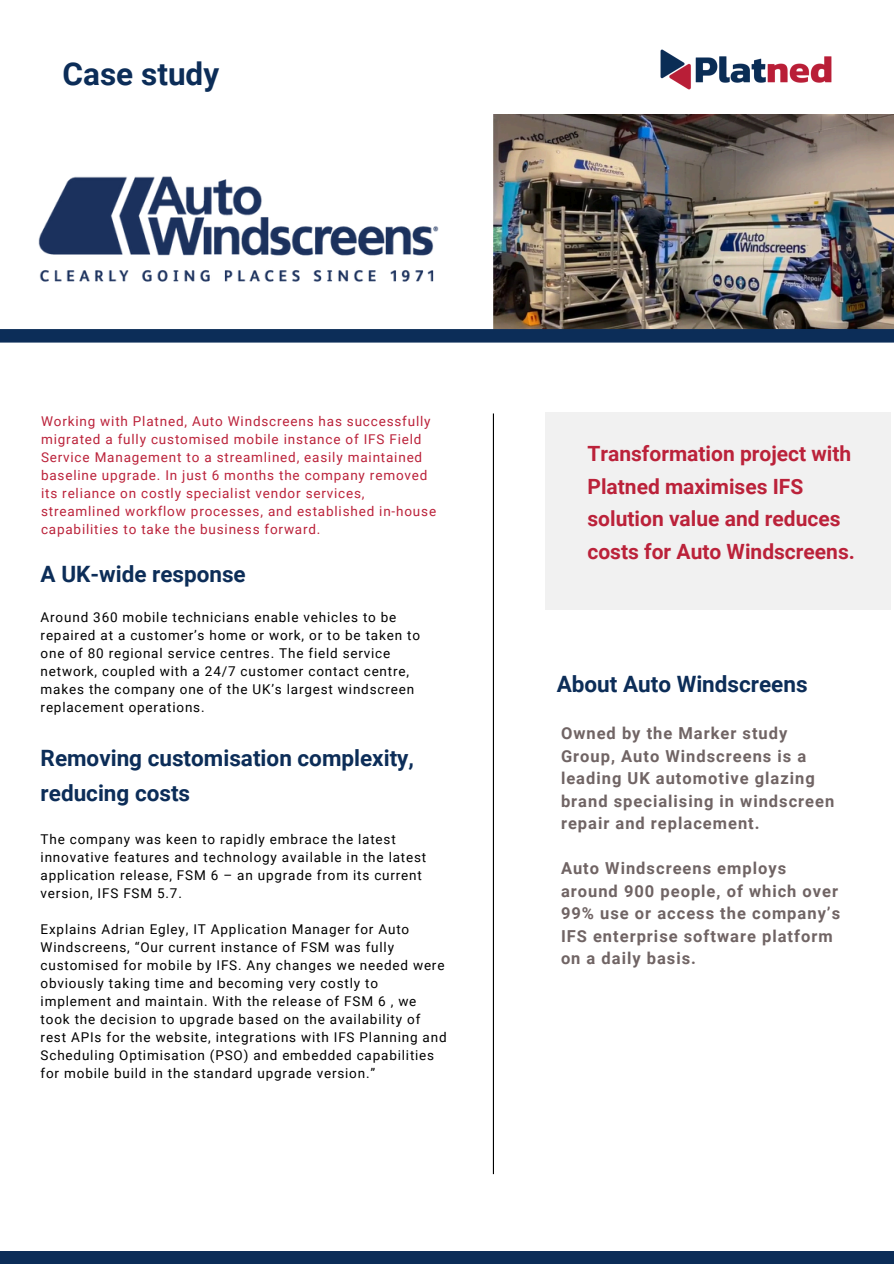
<style>
.page{position:relative;width:894px;height:1264px;background:#fff}
.page>*{position:absolute;margin:0;border:0;box-sizing:border-box;transform-origin:0 0}
.t1{font:700 31.5px "Roboto";color:#0c2d58}
.t2{font:700 22.5px/34.8px "Roboto";color:#0c2d58}
.t3{font:700 21px/32.7px "Roboto";color:#bb223a}
.t4{font:700 16.5px/22.5px "Roboto";letter-spacing:.06em;color:#706464}
.t5{font:13.5px/18px "Roboto";letter-spacing:.06em;color:#000}
.t6{font:13.5px/18px "Roboto";letter-spacing:.06em;color:#bb223a}
</style>
<div class="page">
<img style="left:493px;top:114px;width:399px;height:215px">
<div style="left:0;top:329px;width:893px;height:13px;background:#0c2d58"></div>
<div style="left:545px;top:413px;width:345px;height:197px;background:#f1f1f1"></div>
<img style="left:660px;top:49px;width:172px;height:41px">
<div style="left:0;top:1251px;width:893px;height:12px;background:#0c2d58"></div>
<img style="left:38px;top:176px;width:401px;height:106px">
<hr style="left:492px;top:413px;width:2px;height:761px;background:#000">
<h1 class="t1" style="left:63px;top:55px;width:158px">Case study</h1>
<p class="t6" style="left:41px;top:412px;width:396px">Working with Platned, Auto Windscreens has successfully migrated a fully customised mobile instance of IFS Field Service Management to a streamlined, easily maintained baseline upgrade. In just 6 months the company removed its reliance on costly specialist vendor services, streamlined workflow processes, and established in-house capabilities to take the business forward.</p>
<p class="t2" style="left:41px;top:557px;width:206px">A UK-wide response</p>
<p class="t5" style="left:41px;top:608px;width:381px">Around 360 mobile technicians enable vehicles to be repaired at a customer’s home or work, or to be taken to one of 80 regional service centres. The field service network, coupled with a 24/7 customer contact centre, makes the company one of the UK’s largest windscreen replacement operations.</p>
<h2 class="t2" style="left:41px;top:740px;width:375px">Removing customisation complexity, reducing costs</h2>
<p class="t5" style="left:41px;top:829px;width:387px">The company was keen to rapidly embrace the latest innovative features and technology available in the latest application release, FSM 6 – an upgrade from its current version, IFS FSM 5.7.</p>
<h2 class="t5" style="left:41px;top:919px;width:407px">Explains Adrian Egley, IT Application Manager for Auto Windscreens, “Our current instance of FSM was fully customised for mobile by IFS. Any changes we needed were obviously taking time and becoming very costly to implement and maintain. With the release of FSM 6 , we took the decision to upgrade based on the availability of rest APIs for the website, integrations with IFS Planning and Scheduling Optimisation (PSO) and embedded capabilities for mobile build in the standard upgrade version.”</h2>
<p class="t3" style="left:587px;top:437px;width:269px">Transformation project with<br>Platned maximises IFS solution value and reduces costs for Auto Windscreens.</p>
<p class="t2" style="left:556px;top:667px;width:252px">About Auto Windscreens</p>
<p class="t4" style="left:561px;top:722px;width:275px">Owned by the Marker study<br>Group, Auto Windscreens is a leading UK automotive glazing brand specialising in windscreen repair and replacement.</p>
<p class="t4" style="left:561px;top:857px;width:280px">Auto Windscreens employs around 900 people, of which over<br>99% use or access the company’s<br>IFS enterprise software platform on a daily basis.</p>
</div>
